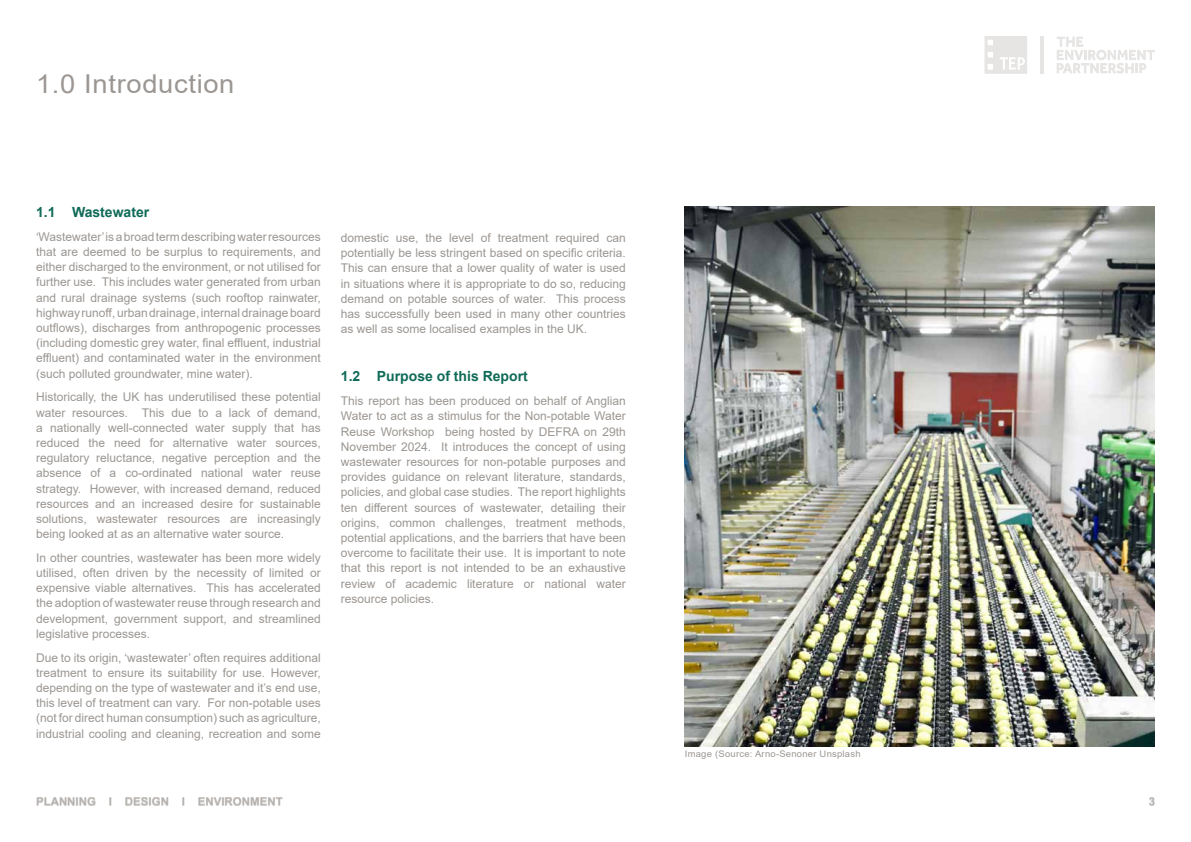
<style>
.page{position:relative;width:1191px;height:842px;background:#fff}
.page>*{position:absolute;margin:0;border:0;box-sizing:border-box;transform-origin:0 0}
.t1{font:26px "Arial";letter-spacing:.025em;color:#9b9692;scale:1.05 1}
.t2{font:700 14px "Arial";color:#0f6b58}
.t3{font:12px/15.2px "Arial";color:#9b9692;text-align:justify}
.t4{font:700 11.5px "Arial";color:#9b9692}
.t5{font:9px "Arial";letter-spacing:.025em;color:#9b9692;scale:1.05 1}
.s1{font-size:11.5px}
</style>
<div class="page">
<hr style="left:1040px;top:36px;width:3px;height:38px;background:#e6e5e4">
<svg style="left:1057px;top:37px;width:98px;height:37px"></svg>
<svg style="left:984px;top:36px;width:43px;height:38px"></svg>
<img style="left:685px;top:207px;width:469px;height:539px">
<h1 class="t1" style="left:36px;top:66px;width:190px">1.0 Introduction</h1>
<p class="t2" style="left:36px;top:202px;width:115px">1.1 Wastewater</p>
<p class="t3" style="left:36px;top:229px;width:286px"><span class="s1">‘</span>Wastewater’ is a broad term describing water resources that are deemed to be surplus to requirements, and either discharged to the environment, or not utilised for further use. This includes water generated from urban and rural drainage systems (such rooftop rainwater, highway runoff, urban drainage, internal drainage board outflows), discharges from anthropogenic processes (including domestic grey water, final effluent, industrial effluent) and contaminated water in the environment (such polluted groundwater, mine water).</p>
<p class="t3" style="left:36px;top:389px;width:286px">Historically, the UK has underutilised these potential water resources. This due to a lack of demand, a nationally well-connected water supply that has reduced the need for alternative water sources, regulatory reluctance, negative perception and the absence of a co-ordinated national water reuse strategy. However, with increased demand, reduced resources and an increased desire for sustainable solutions, wastewater resources are increasingly being looked at as an alternative water source.</p>
<p class="t3" style="left:36px;top:550px;width:286px">In other countries, wastewater has been more widely utilised, often driven by the necessity of limited or expensive viable alternatives. This has accelerated the adoption of wastewater reuse through research and development, government support, and streamlined legislative processes.</p>
<p class="t3" style="left:36px;top:650px;width:286px">Due to its origin, ‘wastewater’ often requires additional treatment to ensure its suitability for use. However, depending on the type of wastewater and it’s end use, this level of treatment can vary. For non-potable uses (not for direct human consumption) such as agriculture, industrial cooling and cleaning, recreation and some</p>
<p class="t3" style="left:341px;top:230px;width:286px">domestic use, the level of treatment required can potentially be less stringent based on specific criteria.<br>This can ensure that a lower quality of water is used in situations where it is appropriate to do so, reducing demand on potable sources of water. This process has successfully been used in many other countries as well as some localised examples in the UK.</p>
<p class="t2" style="left:341px;top:367px;width:188px">1.2 Purpose of this Report</p>
<p class="t3" style="left:341px;top:393px;width:286px">This report has been produced on behalf of Anglian Water to act as a stimulus for the Non-potable Water Reuse Workshop being hosted by DEFRA on 29th November 2024. It introduces the concept of using wastewater resources for non-potable purposes and provides guidance on relevant literature, standards, policies, and global case studies. The report highlights ten different sources of wastewater, detailing their origins, common challenges, treatment methods, potential applications, and the barriers that have been overcome to facilitate their use. It is important to note that this report is not intended to be an exhaustive review of academic literature or national water resource policies.</p>
<p class="t5" style="left:685px;top:747px;width:169px">Image (Source: Arno-Senoner Unsplash</p>
<p class="t4" style="left:36px;top:793px;width:248px">PLANNING I DESIGN I ENVIRONMENT</p>
<p class="t4" style="left:1148px;top:793px;width:8px">3</p>
</div>
